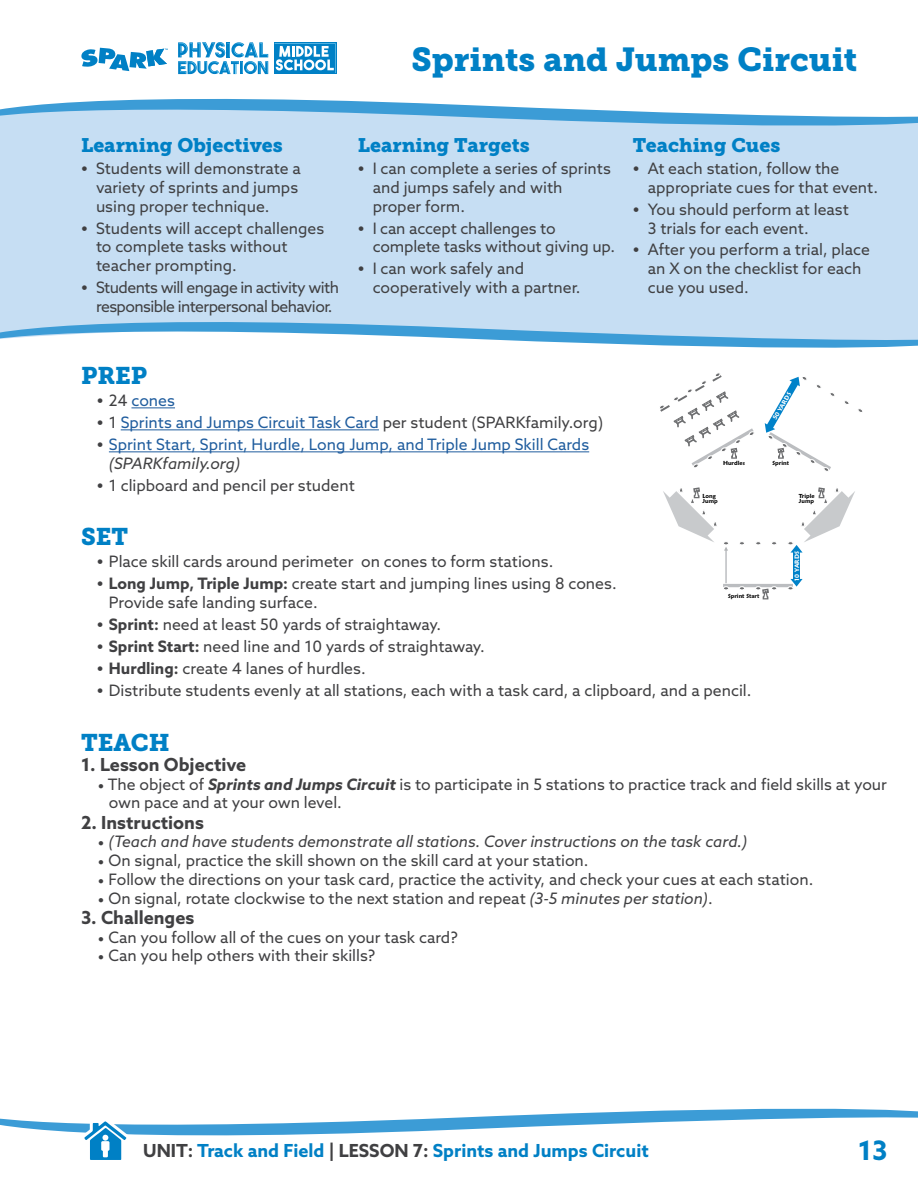
<style>
.page{position:relative;width:918px;height:1188px;background:#fff}
.page>*{position:absolute;margin:0;border:0;box-sizing:border-box;transform-origin:0 0}
.t1{font:69px "SPARK Integration Icons 400";color:#0080c5}
.t2{font:33px "Museo Slab 900";color:#0080c5}
.t3{font:700 26.85px "Azo Sans";color:#0080c5}
.t4{font:24px "Museo Slab 900";color:#0080c5}
.t5{font:19.5px "Museo Slab 900";color:#0080c5}
.t6{font:700 18px "Azo Sans";color:#0080c5}
.t7{font:700 18px "Azo Sans";color:#404042}
.t8{font:15.75px/18.8px "Azo Sans";color:#404042}
.t9{font:15.75px/18.8px "Azo Sans";color:#205d9e}
.t10{font:italic 15.75px "Azo Sans";color:#404042}
.t11{font:15.75px/18.8px "Azo Sans";letter-spacing:-.035em;color:#404042;text-align:center}
.t12{font:600 6.3px "Maiandra GD";color:#fff}
.t13{font:600 5.85px/5.6px "Maiandra GD";color:#000}
.s1{font-weight:700;font-size:18px}
.s2{font-weight:700;font-size:18px;color:#404042}
.s3{color:#404042}
.s4{font-style:italic;color:#404042}
.s5{font-weight:700}
.s6{font-weight:700;font-style:italic}
.s7{font-style:italic}
</style>
<div class="page">
<div style="left:0;top:134px;width:918px;height:33px;background:#c6def3"></div>
<svg style="left:0;top:98px;width:918px;height:36px"></svg>
<div style="left:274px;top:42px;width:63px;height:32px;background:#0080c5"></div>
<svg style="left:178px;top:42px;width:90px;height:32px"></svg>
<svg style="left:81px;top:48px;width:87px;height:23px"></svg>
<svg style="left:275px;top:43px;width:61px;height:30px"></svg>
<div style="left:0;top:167px;width:918px;height:143px;background:#c6def3"></div>
<svg style="left:0;top:310px;width:918px;height:38px"></svg>
<div style="left:793px;top:552px;width:7px;height:28px;background:#0082c9"></div>
<hr style="left:725px;top:549px;width:2px;height:34px;background:#bbbdc0">
<hr style="left:723px;top:584px;width:70px;height:3px;background:#bbbdc0">
<svg style="left:787px;top:579px;width:16px;height:11px"></svg>
<svg style="left:739px;top:586px;width:5px;height:4px"></svg>
<svg style="left:724px;top:586px;width:4px;height:4px"></svg>
<svg style="left:756px;top:542px;width:5px;height:3px"></svg>
<svg style="left:756px;top:586px;width:21px;height:14px"></svg>
<svg style="left:663px;top:487px;width:65px;height:64px"></svg>
<svg style="left:788px;top:487px;width:67px;height:66px"></svg>
<svg style="left:844px;top:401px;width:5px;height:3px"></svg>
<svg style="left:765px;top:376px;width:70px;height:95px"></svg>
<svg style="left:660px;top:373px;width:94px;height:95px"></svg>
<hr style="left:131px;top:407px;width:44px;height:1px;background:#205d9e">
<hr style="left:121px;top:429px;width:258px;height:1px;background:#205d9e">
<hr style="left:109px;top:451px;width:480px;height:1px;background:#205d9e">
<svg style="left:0;top:1108px;width:918px;height:28px"></svg>
<h2 class="t2" style="left:412px;top:40px;width:447px">Sprints and Jumps Circuit</h2>
<p class="t5" style="left:81px;top:134px;width:203px">Learning Objectives</p>
<p class="t8" style="left:96px;top:159px;width:206px;text-indent:-15px"><span class="s1">•</span> Students will demonstrate a variety of sprints and jumps using proper technique.</p>
<p class="t8" style="left:96px;top:218px;width:230px;text-indent:-15px"><span class="s1">•</span> Students will accept challenges to complete tasks without teacher prompting.</p>
<p class="t11" style="left:81px;top:278px;width:260px"><span class="s1">•</span> Students will engage in activity with responsible interpersonal behavior.</p>
<p class="t5" style="left:358px;top:134px;width:173px">Learning Targets</p>
<p class="t8" style="left:373px;top:159px;width:240px;text-indent:-15px"><span class="s1">•</span> I can complete a series of sprints and jumps safely and with proper form.</p>
<p class="t8" style="left:373px;top:218px;width:244px;text-indent:-15px"><span class="s1">•</span> I can accept challenges to complete tasks without giving up.</p>
<p class="t8" style="left:373px;top:259px;width:209px;text-indent:-15px"><span class="s1">•</span> I can work safely and cooperatively with a partner.</p>
<p class="t5" style="left:633px;top:134px;width:149px">Teaching Cues</p>
<p class="t8" style="left:648px;top:159px;width:232px;text-indent:-15px"><span class="s1">•</span> At each station, follow the appropriate cues for that event.</p>
<p class="t8" style="left:648px;top:200px;width:203px;text-indent:-15px"><span class="s1">•</span> You should perform at least<br>3 trials for each event.</p>
<p class="t8" style="left:648px;top:240px;width:224px;text-indent:-15px"><span class="s1">•</span> After you perform a trial, place an X on the checklist for each cue you used.</p>
<h3 class="t4" style="left:81px;top:362px;width:68px">PREP</h3>
<p class="t9" style="left:97px;top:391px;width:80px"><span class="s2">•</span> <span class="s3">24</span> cones</p>
<p class="t9" style="left:97px;top:413px;width:508px"><span class="s2">•</span> <span class="s3">1</span> Sprints and Jumps Circuit Task Card <span class="s3">per student (SPARKfamily.org)</span></p>
<p class="t9" style="left:109px;top:435px;width:482px;text-indent:-12px"><span class="s2">•</span> Sprint Start, Sprint, Hurdle, Long Jump, and Triple Jump Skill Cards <span class="s4">(SPARKfamily.org)</span></p>
<p class="t8" style="left:97px;top:476px;width:260px"><span class="s1">•</span> 1 clipboard and pencil per student</p>
<h3 class="t4" style="left:81px;top:523px;width:49px">SET</h3>
<p class="t8" style="left:97px;top:552px;width:458px"><span class="s1">•</span> Place skill cards around perimeter on cones to form stations.</p>
<p class="t8" style="left:109px;top:574px;width:509px;text-indent:-12px"><span class="s1">•</span> <span class="s5">Long Jump, Triple Jump:</span> create start and jumping lines using 8 cones.<br>Provide safe landing surface.</p>
<p class="t8" style="left:97px;top:615px;width:346px"><span class="s1">•</span> <span class="s5">Sprint:</span> need at least 50 yards of straightaway.</p>
<p class="t8" style="left:97px;top:637px;width:389px"><span class="s1">•</span> <span class="s5">Sprint Start:</span> need line and 10 yards of straightaway.</p>
<p class="t8" style="left:97px;top:659px;width:270px"><span class="s1">•</span> <span class="s5">Hurdling:</span> create 4 lanes of hurdles.</p>
<p class="t8" style="left:97px;top:681px;width:656px"><span class="s1">•</span> Distribute students evenly at all stations, each with a task card, a clipboard, and a pencil.</p>
<h3 class="t4" style="left:81px;top:728px;width:90px">TEACH</h3>
<p class="t7" style="left:81px;top:752px;width:167px">1. Lesson Objective</p>
<p class="t8" style="left:108px;top:774px;width:781px">The object of <span class="s6">Sprints and Jumps Circuit</span> is to participate in 5 stations to practice track and field skills at your own pace and at your own level.</p>
<p class="t7" style="left:81px;top:810px;width:124px">2. Instructions</p>
<p class="t10" style="left:109px;top:831px;width:640px">(Teach and have students demonstrate all stations. Cover instructions on the task card.)</p>
<p class="t8" style="left:109px;top:851px;width:706px">On signal, practice the skill shown on the skill card at your station.<br>Follow the directions on your task card, practice the activity, and check your cues at each station.<br>On signal, rotate clockwise to the next station and repeat <span class="s7">(3-5 minutes per station)</span>.</p>
<p class="t7" style="left:81px;top:905px;width:115px">3. Challenges</p>
<p class="t8" style="left:109px;top:927px;width:351px">Can you follow all of the cues on your task card?<br>Can you help others with their skills?</p>
<p class="t12" style="left:771px;top:417px;width:32px;rotate:-60deg">50 YARDS</p>
<p class="t13" style="left:773px;top:460px;width:18px">Sprint</p>
<p class="t13" style="left:723px;top:460px;width:23px">Hurdles</p>
<p class="t13" style="left:703px;top:493px;width:17px">Long<br>Jump</p>
<p class="t13" style="left:799px;top:493px;width:17px">Triple<br>Jump</p>
<p class="t12" style="left:793px;top:581px;width:31px;rotate:-90deg">10 YARDS</p>
<p class="t13" style="left:728px;top:593px;width:33px">Sprint Start</p>
<h1 class="t1" style="left:85px;top:1105px;width:43px">E</h1>
<p class="t6" style="left:143px;top:1138px;width:507px"><span class="s3">UNIT:</span> Track and Field <span class="s3">| LESSON 7:</span> Sprints and Jumps Circuit</p>
<h3 class="t3" style="left:858px;top:1132px;width:31px">13</h3>
</div>
